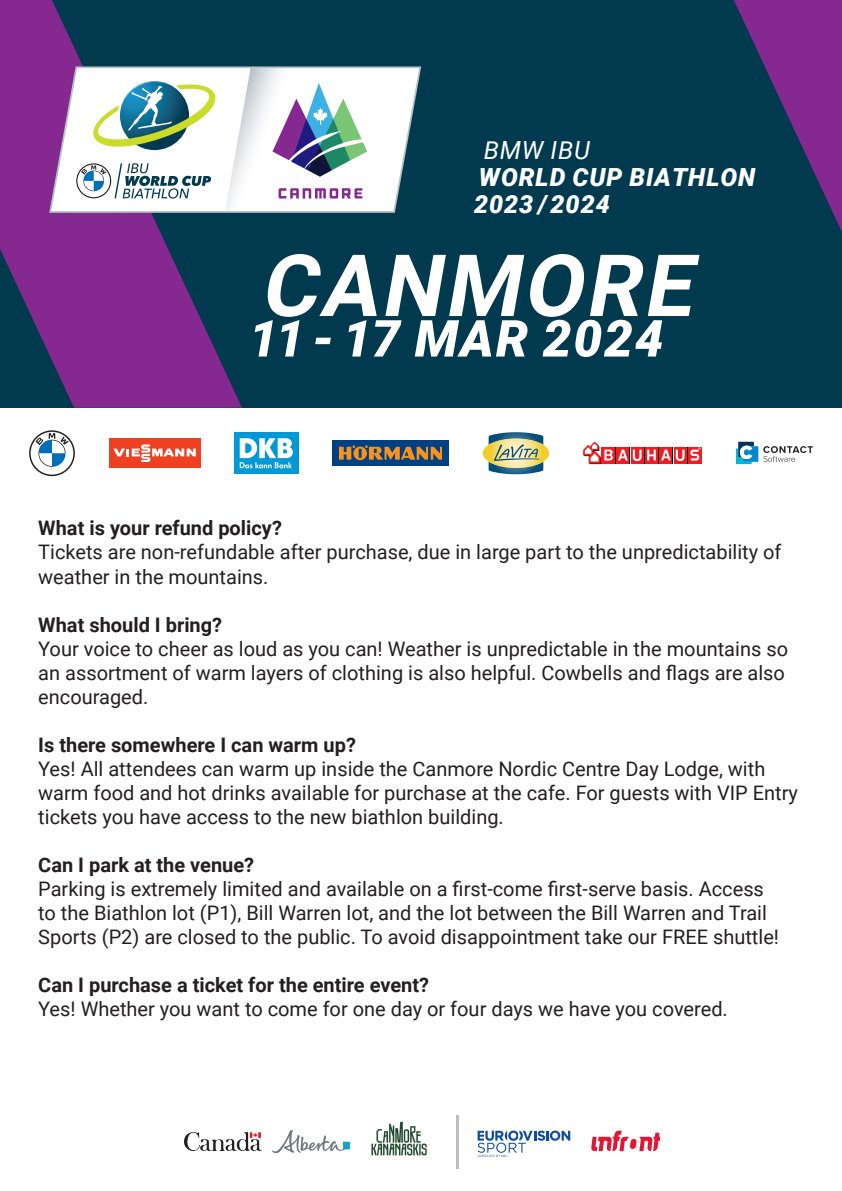
<style>
.page{position:relative;width:842px;height:1191px;background:#fff}
.page>*{position:absolute;margin:0;border:0;box-sizing:border-box;transform-origin:0 0}
.Text_Deutsch{font:italic 700 86px "Roboto";color:#fff}
.Text_Deutsch-2{font:italic 900 51px "Roboto";letter-spacing:.035em;color:#fff}
.Text_Deutsch-3{font:italic 900 25px "Roboto";letter-spacing:.035em;color:#fff}
.Text_Deutsch-4{font:italic 25px "Roboto";letter-spacing:.035em;color:#fff}
.t1{font:20px/24px "Roboto";color:#231f20}
.t2{font:700 20px "Roboto";color:#231f20}
</style>
<div class="page">
<div style="left:0;top:0;width:842px;height:408px;background:#01394f"></div>
<svg style="left:0;top:0;width:242px;height:408px;fill:#852890"></svg>
<svg style="left:734px;top:0;width:108px;height:232px"></svg>
<svg style="left:49px;top:66px;width:372px;height:147px;background:#9f83b1"></svg>
<svg style="left:71px;top:68px;width:348px;height:143px;background:#d5dddf"></svg>
<img style="left:184px;top:1132px;width:78px;height:18px">
<img style="left:272px;top:1130px;width:78px;height:22px">
<img style="left:371px;top:1121px;width:56px;height:35px">
<hr style="left:456px;top:1115px;width:3px;height:53px;background:#bcbdc0">
<svg style="left:591px;top:1130px;width:69px;height:21px"></svg>
<svg style="left:478px;top:1130px;width:92px;height:27px"></svg>
<div style="left:109px;top:438px;width:91px;height:30px;background:#ef4122"></div>
<svg style="left:113px;top:444px;width:83px;height:18px"></svg>
<svg style="left:646px;top:448px;width:13px;height:16px"></svg>
<div style="left:632px;top:448px;width:12px;height:16px;background:#ee1d23"></div>
<div style="left:675px;top:448px;width:12px;height:16px;background:#ee1d23"></div>
<svg style="left:660px;top:448px;width:13px;height:16px"></svg>
<div style="left:689px;top:448px;width:13px;height:16px;background:#ee1d23"></div>
<div style="left:645px;top:447px;width:13px;height:16px;background:#ee1d23"></div>
<svg style="left:641px;top:447px;width:2px;height:12px"></svg>
<svg style="left:674px;top:447px;width:12px;height:16px"></svg>
<svg style="left:583px;top:442px;width:58px;height:22px"></svg>
<div style="left:659px;top:447px;width:13px;height:16px;background:#ee1d23"></div>
<svg style="left:647px;top:449px;width:37px;height:12px"></svg>
<svg style="left:688px;top:447px;width:10px;height:16px"></svg>
<svg style="left:690px;top:447px;width:11px;height:13px"></svg>
<div style="left:332px;top:440px;width:117px;height:26px;background:#014081"></div>
<svg style="left:339px;top:445px;width:103px;height:15px"></svg>
<div style="left:234px;top:433px;width:64px;height:41px;background:#0099d5"></div>
<svg style="left:240px;top:438px;width:53px;height:30px"></svg>
<svg style="left:29px;top:430px;width:46px;height:46px"></svg>
<svg style="left:736px;top:442px;width:77px;height:22px"></svg>
<svg style="left:483px;top:432px;width:66px;height:42px;background:#a8b595"></svg>
<p class="Text_Deutsch-4" style="left:484px;top:133px;width:108px">BMW IBU</p>
<p class="Text_Deutsch-3" style="left:479px;top:160px;width:278px">WORLD CUP BIATHLON</p>
<p class="Text_Deutsch-3" style="left:474px;top:187px;width:137px">2023 / 2024</p>
<p class="Text_Deutsch" style="left:260px;top:225px;width:453px">CANMORE</p>
<p class="Text_Deutsch-2" style="left:249px;top:303px;width:416px">11 - 17 MAR 2024</p>
<p class="t2" style="left:38px;top:514px;width:245px">What is your refund policy?</p>
<p class="t1" style="left:38px;top:539px;width:745px">Tickets are non-refundable after purchase, due in large part to the unpredictability of weather in the mountains.</p>
<p class="t2" style="left:38px;top:610px;width:185px">What should I bring?</p>
<p class="t1" style="left:38px;top:635px;width:751px">Your voice to cheer as loud as you can! Weather is unpredictable in the mountains so an assortment of warm layers of clothing is also helpful. Cowbells and flags are also encouraged.</p>
<p class="t2" style="left:38px;top:730px;width:319px">Is there somewhere I can warm up?</p>
<p class="t1" style="left:38px;top:755px;width:761px">Yes! All attendees can warm up inside the Canmore Nordic Centre Day Lodge, with warm food and hot drinks available for purchase at the cafe. For guests with VIP Entry tickets you have access to the new biathlon building.</p>
<p class="t2" style="left:38px;top:850px;width:217px">Can I park at the venue?</p>
<p class="t1" style="left:38px;top:875px;width:742px">Parking is extremely limited and available on a first-come first-serve basis. Access to the Biathlon lot (P1), Bill Warren lot, and the lot between the Bill Warren and Trail<br>Sports (P2) are closed to the public. To avoid disappointment take our FREE shuttle!</p>
<p class="t2" style="left:38px;top:970px;width:392px">Can I purchase a ticket for the entire event?</p>
<p class="t1" style="left:38px;top:995px;width:691px">Yes! Whether you want to come for one day or four days we have you covered.</p>
</div>
